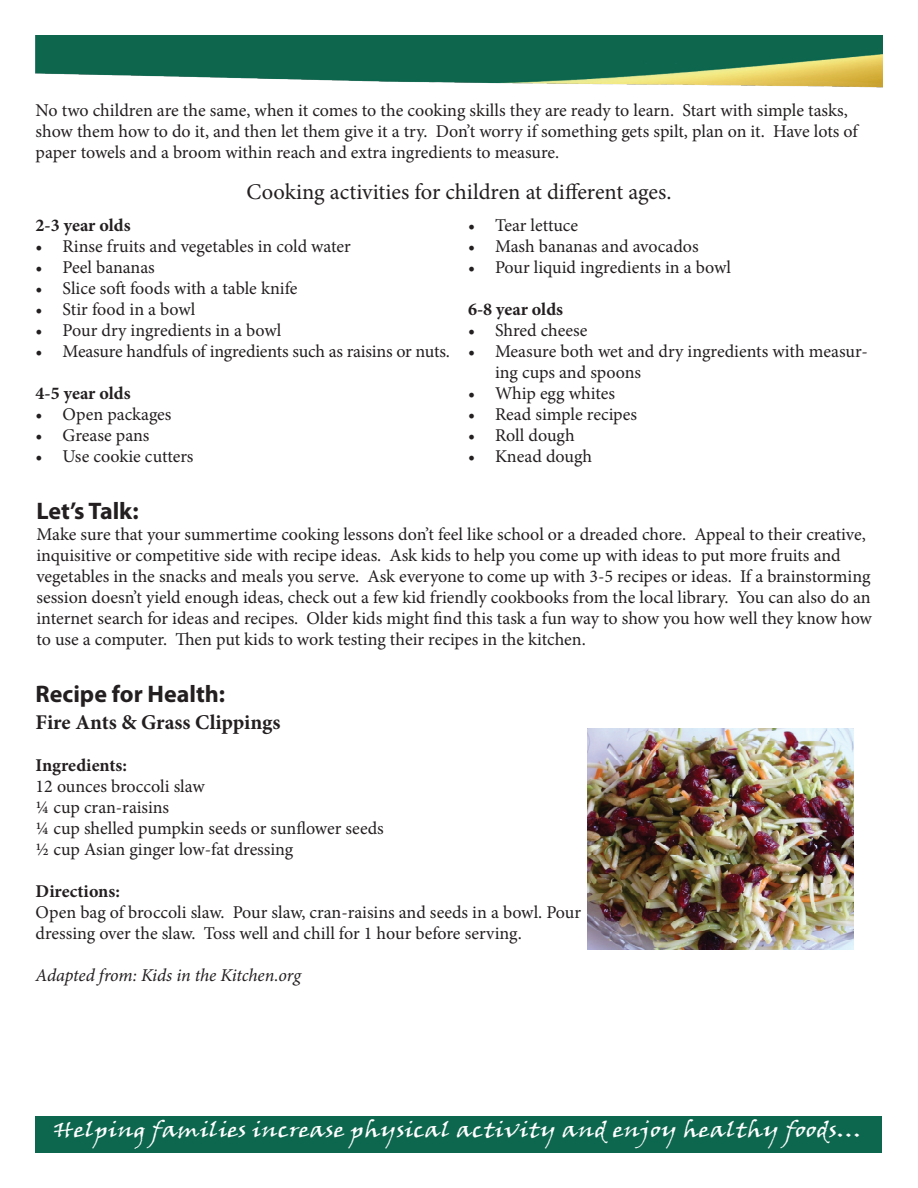
<style>
.page{position:relative;width:918px;height:1188px;background:#fff}
.page>*{position:absolute;margin:0;border:0;box-sizing:border-box;transform-origin:0 0}
.t1{font:700 24px "Myriad Pro";color:#231f20}
.t2{font:22.5px "Minion Pro";color:#231f20}
.t3{font:21px "Viner Hand ITC";color:#fff;scale:1.2 1}
.t4{font:700 21px "Minion Pro";letter-spacing:-.005em;color:#231f20}
.t5{font:18px/21px "Minion Pro";letter-spacing:-.005em;color:#231f20}
.t6{font:700 18px "Minion Pro";color:#231f20}
.t7{font:italic 18px "Minion Pro";letter-spacing:-.01em;color:#231f20}
</style>
<div class="page">
<div style="left:35px;top:1116px;width:846px;height:36px;background:#0d674e"></div>
<img style="left:36px;top:36px;width:846px;height:52px">
<img style="left:588px;top:728px;width:265px;height:221px">
<p class="t5" style="left:36px;top:100px;width:824px">No two children are the same, when it comes to the cooking skills they are ready to learn. Start with simple tasks, show them how to do it, and then let them give it a try. Don’t worry if something gets spilt, plan on it. Have lots of paper towels and a broom within reach and extra ingredients to measure.</p>
<p class="t2" style="left:246px;top:176px;width:427px">Cooking activities for children at different ages.</p>
<p class="t6" style="left:36px;top:212px;width:97px">2-3 year olds</p>
<p class="t5" style="left:36px;top:236px;width:317px">• Rinse fruits and vegetables in cold water</p>
<p class="t5" style="left:36px;top:257px;width:121px">• Peel bananas</p>
<p class="t5" style="left:36px;top:278px;width:263px">• Slice soft foods with a table knife</p>
<p class="t5" style="left:36px;top:299px;width:161px">• Stir food in a bowl</p>
<p class="t5" style="left:36px;top:320px;width:247px">• Pour dry ingredients in a bowl</p>
<p class="t5" style="left:36px;top:341px;width:416px">• Measure handfuls of ingredients such as raisins or nuts.</p>
<p class="t6" style="left:36px;top:380px;width:97px">4-5 year olds</p>
<p class="t5" style="left:36px;top:404px;width:137px">• Open packages</p>
<p class="t5" style="left:36px;top:425px;width:115px">• Grease pans</p>
<p class="t5" style="left:36px;top:446px;width:159px">• Use cookie cutters</p>
<p class="t5" style="left:468px;top:215px;width:112px">• Tear lettuce</p>
<p class="t5" style="left:468px;top:236px;width:232px">• Mash bananas and avocados</p>
<p class="t5" style="left:468px;top:257px;width:265px">• Pour liquid ingredients in a bowl</p>
<p class="t6" style="left:468px;top:296px;width:97px">6-8 year olds</p>
<p class="t5" style="left:468px;top:320px;width:121px">• Shred cheese</p>
<p class="t5" style="left:495px;top:341px;width:374px;text-indent:-27px">• Measure both wet and dry ingredients with measur&shy;ing cups and spoons</p>
<p class="t5" style="left:468px;top:383px;width:149px">• Whip egg whites</p>
<p class="t5" style="left:468px;top:404px;width:171px">• Read simple recipes</p>
<p class="t5" style="left:468px;top:425px;width:108px">• Roll dough</p>
<p class="t5" style="left:468px;top:446px;width:126px">• Knead dough</p>
<h1 class="t1" style="left:36px;top:495px;width:104px">Let’s Talk:</h1>
<p class="t5" style="left:36px;top:524px;width:837px">Make sure that your summertime cooking lessons don’t feel like school or a dreaded chore. Appeal to their creative, inquisitive or competitive side with recipe ideas. Ask kids to help you come up with ideas to put more fruits and vegetables in the snacks and meals you serve. Ask everyone to come up with 3-5 recipes or ideas. If a brainstorming session doesn’t yield enough ideas, check out a few kid friendly cookbooks from the local library. You can also do an internet search for ideas and recipes. Older kids might find this task a fun way to show you how well they know how to use a computer. Then put kids to work testing their recipes in the kitchen.</p>
<h1 class="t1" style="left:36px;top:679px;width:191px">Recipe for Health:</h1>
<p class="t4" style="left:36px;top:708px;width:246px">Fire Ants &amp; Grass Clippings</p>
<p class="t6" style="left:36px;top:753px;width:93px">Ingredients:</p>
<p class="t5" style="left:36px;top:776px;width:350px">12 ounces broccoli slaw<br>¼ cup cran-raisins<br>¼ cup shelled pumpkin seeds or sunflower seeds ½ cup Asian ginger low-fat dressing</p>
<p class="t6" style="left:36px;top:879px;width:86px">Directions:</p>
<p class="t5" style="left:36px;top:902px;width:547px">Open bag of broccoli slaw. Pour slaw, cran-raisins and seeds in a bowl. Pour dressing over the slaw. Toss well and chill for 1 hour before serving.</p>
<p class="t7" style="left:36px;top:963px;width:267px">Adapted from: Kids in the Kitchen.org</p>
<p class="t3" style="left:54px;top:1117px;width:676px">Helping families increase physical activity and enjoy healthy foods…</p>
</div>
